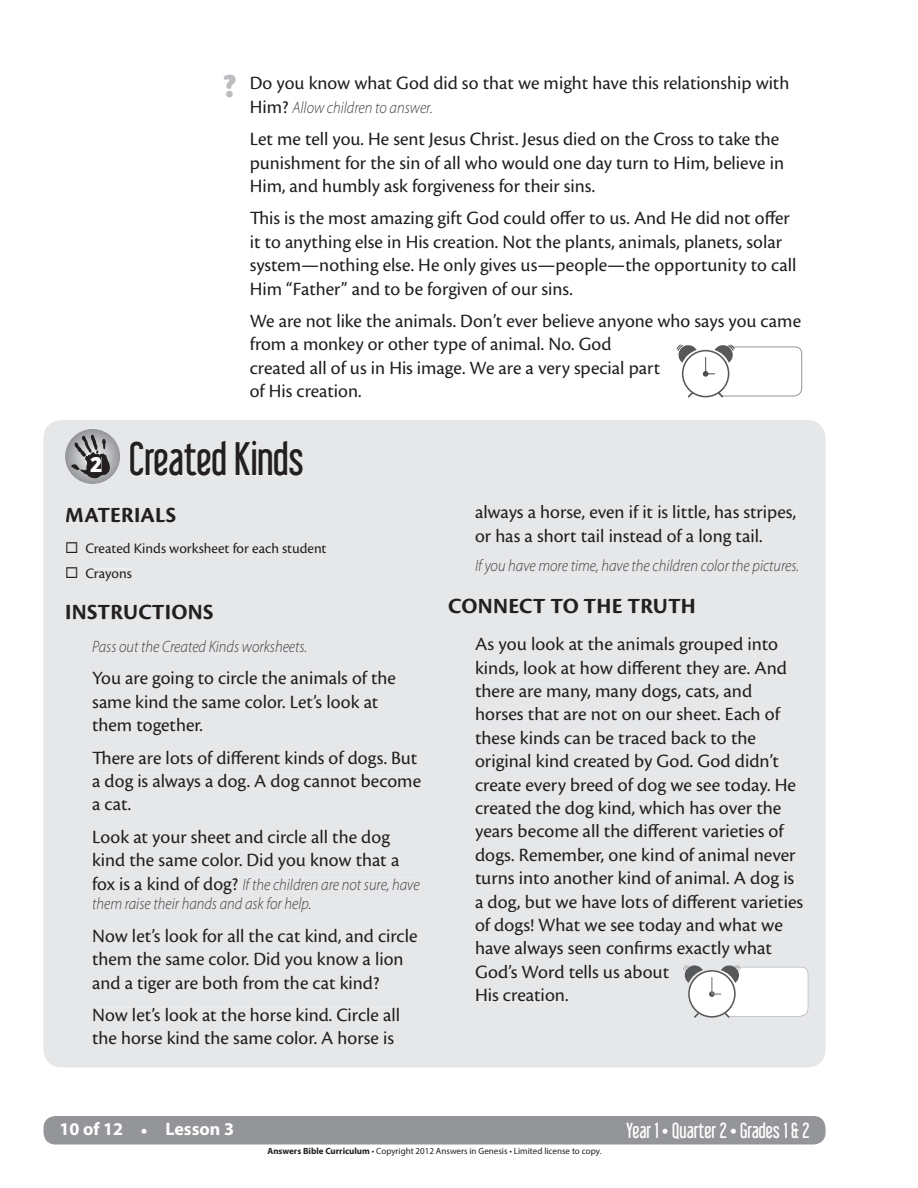
<style>
.page{position:relative;width:918px;height:1188px;background:#fff}
.page>*{position:absolute;margin:0;border:0;box-sizing:border-box;transform-origin:0 0}
.t1{font:42px "Libel Suit";color:#231f20}
.t2{font:700 22.5px "Cronos Pro";letter-spacing:.005em;color:#231f20}
.t3{font:19.5px/23.4px "Cronos Pro";color:#231f20}
.t4{font:19.5px "Libel Suit";color:#fff}
.t5{font:700 18px "Myriad Pro";color:#fff}
.t6{font:italic 300 16.5px/19.8px "Myriad Pro";color:#3f3f40;scale:.9 1}
.t7{font:italic 300 16.5px "Myriad Pro";color:#3e3e3f;scale:.9 1}
.t8{font:15px/24.8px "Cronos Pro";color:#231f20}
.t9{font:9px "Myriad Pro";color:#231f20}
.s1{font-weight:700;font-size:42px;color:#bcbdc0}
.s2{font-family:"Cronos Pro";font-weight:400;font-style:normal;font-size:19.5px;color:#231f20}
.s3{font-family:"Bree";font-weight:700;font-size:22.95px;color:#fff}
.s4{font-family:"Libel Suit";font-weight:400;font-size:19.5px}
.s5{font-weight:700}
</style>
<div class="page">
<div style="left:44px;top:1116px;width:782px;height:28px;background:#939598;border-radius:12px"></div>
<div style="left:43px;top:420px;width:783px;height:647px;background:#e6e7e9"></div>
<svg style="left:65px;top:429px;width:55px;height:55px;background:#9f9fa2"></svg>
<div style="left:91px;top:457px;width:10px;height:15px;background:#231f20"></div>
<div style="left:130px;top:440px;width:173px;height:35px;background:#e6e7e9"></div>
<div style="left:66px;top:508px;width:110px;height:14px;background:#e6e7e9"></div>
<div style="left:86px;top:543px;width:241px;height:11px;background:#e6e7e9"></div>
<div style="left:86px;top:569px;width:45px;height:12px;background:#e6e7e9"></div>
<div style="left:67px;top:604px;width:146px;height:15px;background:#e6e7e9"></div>
<div style="left:93px;top:640px;width:213px;height:12px;background:#e6e7e9"></div>
<div style="left:92px;top:671px;width:304px;height:18px;background:#e6e7e9"></div>
<div style="left:93px;top:695px;width:286px;height:13px;background:#e6e7e9"></div>
<div style="left:93px;top:718px;width:109px;height:17px;background:#e6e7e9"></div>
<div style="left:92px;top:750px;width:325px;height:18px;background:#e6e7e9"></div>
<div style="left:93px;top:774px;width:328px;height:17px;background:#e6e7e9"></div>
<div style="left:93px;top:800px;width:38px;height:11px;background:#e6e7e9"></div>
<div style="left:94px;top:830px;width:296px;height:17px;background:#e6e7e9"></div>
<div style="left:93px;top:853px;width:306px;height:17px;background:#e6e7e9"></div>
<div style="left:93px;top:876px;width:145px;height:18px;background:#e6e7e9"></div>
<div style="left:243px;top:878px;width:177px;height:14px;background:#e6e7e9"></div>
<div style="left:93px;top:898px;width:217px;height:15px;background:#e6e7e9"></div>
<div style="left:93px;top:928px;width:325px;height:16px;background:#e6e7e9"></div>
<div style="left:93px;top:952px;width:311px;height:17px;background:#e6e7e9"></div>
<div style="left:93px;top:975px;width:286px;height:18px;background:#e6e7e9"></div>
<div style="left:93px;top:1008px;width:307px;height:13px;background:#e6e7e9"></div>
<div style="left:93px;top:1031px;width:301px;height:14px;background:#e6e7e9"></div>
<div style="left:476px;top:505px;width:320px;height:18px;background:#e6e7e9"></div>
<div style="left:476px;top:528px;width:286px;height:18px;background:#e6e7e9"></div>
<div style="left:476px;top:559px;width:322px;height:15px;background:#e6e7e9"></div>
<div style="left:449px;top:599px;width:245px;height:15px;background:#e6e7e9"></div>
<div style="left:475px;top:637px;width:303px;height:17px;background:#e6e7e9"></div>
<div style="left:476px;top:660px;width:311px;height:18px;background:#e6e7e9"></div>
<div style="left:476px;top:684px;width:276px;height:17px;background:#e6e7e9"></div>
<div style="left:476px;top:707px;width:305px;height:14px;background:#e6e7e9"></div>
<div style="left:476px;top:731px;width:280px;height:13px;background:#e6e7e9"></div>
<div style="left:476px;top:754px;width:303px;height:17px;background:#e6e7e9"></div>
<div style="left:476px;top:777px;width:320px;height:18px;background:#e6e7e9"></div>
<div style="left:476px;top:801px;width:305px;height:17px;background:#e6e7e9"></div>
<div style="left:475px;top:824px;width:310px;height:18px;background:#e6e7e9"></div>
<div style="left:476px;top:847px;width:320px;height:18px;background:#e6e7e9"></div>
<div style="left:476px;top:871px;width:318px;height:17px;background:#e6e7e9"></div>
<div style="left:476px;top:894px;width:101px;height:18px;background:#e6e7e9"></div>
<div style="left:583px;top:894px;width:220px;height:14px;background:#e6e7e9"></div>
<div style="left:476px;top:918px;width:307px;height:17px;background:#e6e7e9"></div>
<div style="left:476px;top:941px;width:296px;height:18px;background:#e6e7e9"></div>
<div style="left:476px;top:965px;width:193px;height:13px;background:#e6e7e9"></div>
<div style="left:476px;top:989px;width:92px;height:12px;background:#e6e7e9"></div>
<svg style="left:683px;top:965px;width:125px;height:53px"></svg>
<svg style="left:677px;top:345px;width:125px;height:53px"></svg>
<svg style="left:66px;top:542px;width:11px;height:11px"></svg>
<svg style="left:66px;top:567px;width:11px;height:11px"></svg>
<p class="t3" style="left:223px;top:72px;width:568px"><span class="s1">ü</span> Do you know what God did so that we might have this relationship with</p>
<p class="t7" style="left:250px;top:99px;width:205px"><span class="s2">Him?</span> Allow children to answer.</p>
<p class="t3" style="left:250px;top:128px;width:536px">Let me tell you. He sent Jesus Christ. Jesus died on the Cross to take the punishment for the sin of all who would one day turn to Him, believe in<br>Him, and humbly ask forgiveness for their sins.</p>
<p class="t3" style="left:250px;top:207px;width:548px">This is the most amazing gift God could offer to us. And He did not offer it to anything else in His creation. Not the plants, animals, planets, solar system—nothing else. He only gives us—people—the opportunity to call Him “Father” and to be forgiven of our sins.</p>
<p class="t3" style="left:250px;top:309px;width:553px">We are not like the animals. Don’t ever believe anyone who says you came from a monkey or other type of animal. No. God<br>created all of us in His image. We are a very special part<br>of His creation.</p>
<h1 class="t1" style="left:90px;top:433px;width:215px"><span class="s3">2</span> Created Kinds</h1>
<p class="t2" style="left:65px;top:502px;width:113px">MATERIALS</p>
<p class="t8" style="left:85px;top:536px;width:243px">Created Kinds worksheet for each student<br>Crayons</p>
<p class="t2" style="left:65px;top:599px;width:150px">INSTRUCTIONS</p>
<p class="t6" style="left:92px;top:637px;width:241px">Pass out the Created Kinds worksheets.</p>
<p class="t3" style="left:92px;top:667px;width:305px">You are going to circle the animals of the same kind the same color. Let’s look at them together.</p>
<p class="t3" style="left:92px;top:746px;width:330px">There are lots of different kinds of dogs. But a dog is always a dog. A dog cannot become a cat.</p>
<p class="t3" style="left:92px;top:825px;width:309px">Look at your sheet and circle all the dog kind the same color. Did you know that a</p>
<p class="t6" style="left:92px;top:875px;width:366px"><span class="s2">fox is a kind of dog?</span> If the children are not sure, have them raise their hands and ask for help.</p>
<p class="t3" style="left:92px;top:924px;width:327px">Now let’s look for all the cat kind, and circle them the same color. Did you know a lion and a tiger are both from the cat kind?</p>
<p class="t3" style="left:92px;top:1003px;width:309px">Now let’s look at the horse kind. Circle all the horse kind the same color. A horse is</p>
<p class="t3" style="left:475px;top:501px;width:323px">always a horse, even if it is little, has stripes, or has a short tail instead of a long tail.</p>
<p class="t6" style="left:475px;top:556px;width:362px">If you have more time, have the children color the pictures.</p>
<p class="t2" style="left:448px;top:593px;width:249px">CONNECT TO THE TRUTH</p>
<p class="t3" style="left:475px;top:633px;width:330px">As you look at the animals grouped into kinds, look at how different they are. And there are many, many dogs, cats, and horses that are not on our sheet. Each of these kinds can be traced back to the original kind created by God. God didn’t create every breed of dog we see today. He created the dog kind, which has over the years become all the different varieties of dogs. Remember, one kind of animal never turns into another kind of animal. A dog is a dog, but we have lots of different varieties of dogs! What we see today and what we have always seen confirms exactly what God’s Word tells us about<br>His creation.</p>
<p class="t5" style="left:60px;top:1118px;width:176px">10 of 12 <span class="s4">•</span> Lesson 3</p>
<p class="t4" style="left:626px;top:1118px;width:185px">Year 1 • Quarter 2 • Grades 1 &amp; 2</p>
<p class="t9" style="left:267px;top:1145px;width:336px"><span class="s5">Answers Bible Curriculum</span> • Copyright 2012 Answers in Genesis • Limited license to copy.</p>
</div>
